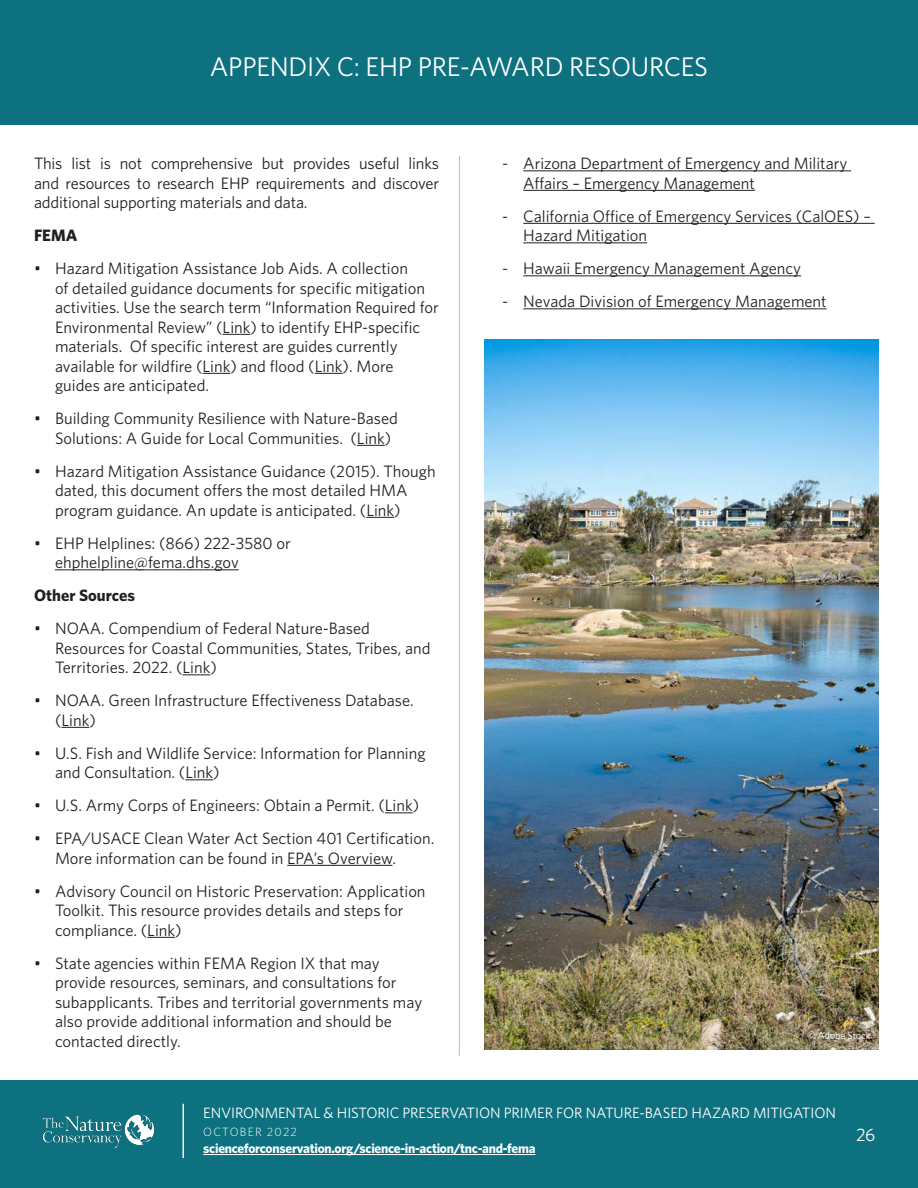
<style>
.page{position:relative;width:918px;height:1188px;background:#fff}
.page>*{position:absolute;margin:0;border:0;box-sizing:border-box;transform-origin:0 0}
.t1{font:27px "Whitney";letter-spacing:-.01em;color:#fff}
.t2{font:18px "Whitney";color:#fff}
.t3{font:16.5px/19.5px "Whitney";color:#231f20}
.t4{font:700 16.5px "Whitney";color:#231f20}
.t5{font:15px "Whitney";letter-spacing:-.01em;color:#fff}
.t6{font:700 13.5px "Whitney";letter-spacing:-.02em;color:#fff}
.t7{font:300 12px "Whitney";letter-spacing:.1em;color:#fff}
.t8{font:10.5px "Whitney";letter-spacing:-.02em;color:#fff}
</style>
<div class="page">
<div style="left:0;top:1080px;width:918px;height:108px;background:#0d7180"></div>
<img style="left:43px;top:1115px;width:111px;height:32px">
<hr style="left:183px;top:1104px;width:1px;height:54px;background:#fff">
<hr style="left:203px;top:1154px;width:333px;height:1px;background:#fff">
<svg style="left:223px;top:334px;width:28px;height:1px"></svg>
<svg style="left:202px;top:373px;width:28px;height:1px"></svg>
<svg style="left:315px;top:373px;width:28px;height:1px"></svg>
<svg style="left:357px;top:445px;width:28px;height:1px"></svg>
<svg style="left:366px;top:517px;width:28px;height:1px"></svg>
<hr style="left:55px;top:569px;width:184px;height:1px;background:#231f20">
<svg style="left:183px;top:674px;width:27px;height:1px"></svg>
<svg style="left:61px;top:727px;width:28px;height:1px"></svg>
<svg style="left:185px;top:779px;width:28px;height:1px"></svg>
<svg style="left:385px;top:812px;width:28px;height:1px"></svg>
<hr style="left:287px;top:865px;width:105px;height:1px;background:#231f20">
<svg style="left:147px;top:937px;width:28px;height:1px"></svg>
<hr style="left:523px;top:170px;width:328px;height:1px;background:#231f20">
<hr style="left:523px;top:190px;width:232px;height:1px;background:#231f20">
<hr style="left:523px;top:223px;width:352px;height:1px;background:#231f20">
<hr style="left:523px;top:242px;width:124px;height:1px;background:#231f20">
<hr style="left:523px;top:275px;width:278px;height:1px;background:#231f20">
<hr style="left:523px;top:308px;width:304px;height:1px;background:#231f20">
<hr style="left:459px;top:156px;width:1px;height:900px;background:#bcbdc0">
<img style="left:485px;top:339px;width:393px;height:710px">
<div style="left:0;top:0;width:918px;height:124px;background:#0d7180"></div>
<p class="t1" style="left:210px;top:48px;width:500px">APPENDIX C: EHP PRE-AWARD RESOURCES</p>
<p class="t3" style="left:34px;top:153px;width:407px;text-align:justify">This list is not comprehensive but provides useful links and resources to research EHP requirements and discover additional supporting materials and data.</p>
<p class="t4" style="left:34px;top:225px;width:45px">FEMA</p>
<p class="t3" style="left:55px;top:258px;width:385px;text-indent:-21px">• Hazard Mitigation Assistance Job Aids. A collection<br>of detailed guidance documents for specific mitigation activities. Use the search term “Information Required for Environmental Review” (Link) to identify EHP-specific materials. Of specific interest are guides currently available for wildfire (Link) and flood (Link). More guides are anticipated.</p>
<p class="t3" style="left:55px;top:408px;width:344px;text-indent:-21px">• Building Community Resilience with Nature-Based<br>Solutions: A Guide for Local Communities. (Link)</p>
<p class="t3" style="left:55px;top:461px;width:382px;text-indent:-21px">• Hazard Mitigation Assistance Guidance (2015). Though dated, this document offers the most detailed HMA program guidance. An update is anticipated. (Link)</p>
<p class="t3" style="left:55px;top:533px;width:237px;text-indent:-21px">• EHP Helplines: (866) 222-3580 or ehphelpline@fema.dhs.gov</p>
<p class="t4" style="left:34px;top:585px;width:103px">Other Sources</p>
<p class="t3" style="left:55px;top:618px;width:377px;text-indent:-21px">• NOAA. Compendium of Federal Nature-Based<br>Resources for Coastal Communities, States, Tribes, and<br>Territories. 2022. (Link)</p>
<p class="t3" style="left:55px;top:690px;width:360px;text-indent:-21px">• NOAA. Green Infrastructure Effectiveness Database. (Link)</p>
<p class="t3" style="left:55px;top:743px;width:372px;text-indent:-21px">• U.S. Fish and Wildlife Service: Information for Planning and Consultation. (Link)</p>
<p class="t3" style="left:34px;top:795px;width:387px">• U.S. Army Corps of Engineers: Obtain a Permit. (Link)</p>
<p class="t3" style="left:55px;top:828px;width:381px;text-indent:-21px">• EPA/USACE Clean Water Act Section 401 Certification.<br>More information can be found in EPA’s Overview.</p>
<p class="t3" style="left:55px;top:881px;width:372px;text-indent:-21px">• Advisory Council on Historic Preservation: Application<br>Toolkit. This resource provides details and steps for compliance. (Link)</p>
<p class="t3" style="left:55px;top:953px;width:369px;text-indent:-21px">• State agencies within FEMA Region IX that may provide resources, seminars, and consultations for subapplicants. Tribes and territorial governments may also provide additional information and should be contacted directly.</p>
<p class="t3" style="left:523px;top:153px;width:326px;text-indent:-21px">- Arizona Department of Emergency and Military<br>Affairs – Emergency Management</p>
<p class="t3" style="left:523px;top:206px;width:349px;text-indent:-21px">- California Office of Emergency Services (CalOES) –<br>Hazard Mitigation</p>
<p class="t3" style="left:502px;top:258px;width:300px">- Hawaii Emergency Management Agency</p>
<p class="t3" style="left:502px;top:291px;width:326px">- Nevada Division of Emergency Management</p>
<p class="t8" style="left:807px;top:1028px;width:65px">© Adobe Stock</p>
<p class="t5" style="left:203px;top:1103px;width:634px">ENVIRONMENTAL &amp; HISTORIC PRESERVATION PRIMER FOR NATURE-BASED HAZARD MITIGATION</p>
<p class="t7" style="left:203px;top:1124px;width:95px">OCTOBER 2022</p>
<p class="t6" style="left:203px;top:1140px;width:334px">scienceforconservation.org/science-in-action/tnc-and-fema</p>
<p class="t2" style="left:856px;top:1123px;width:21px">26</p>
</div>
